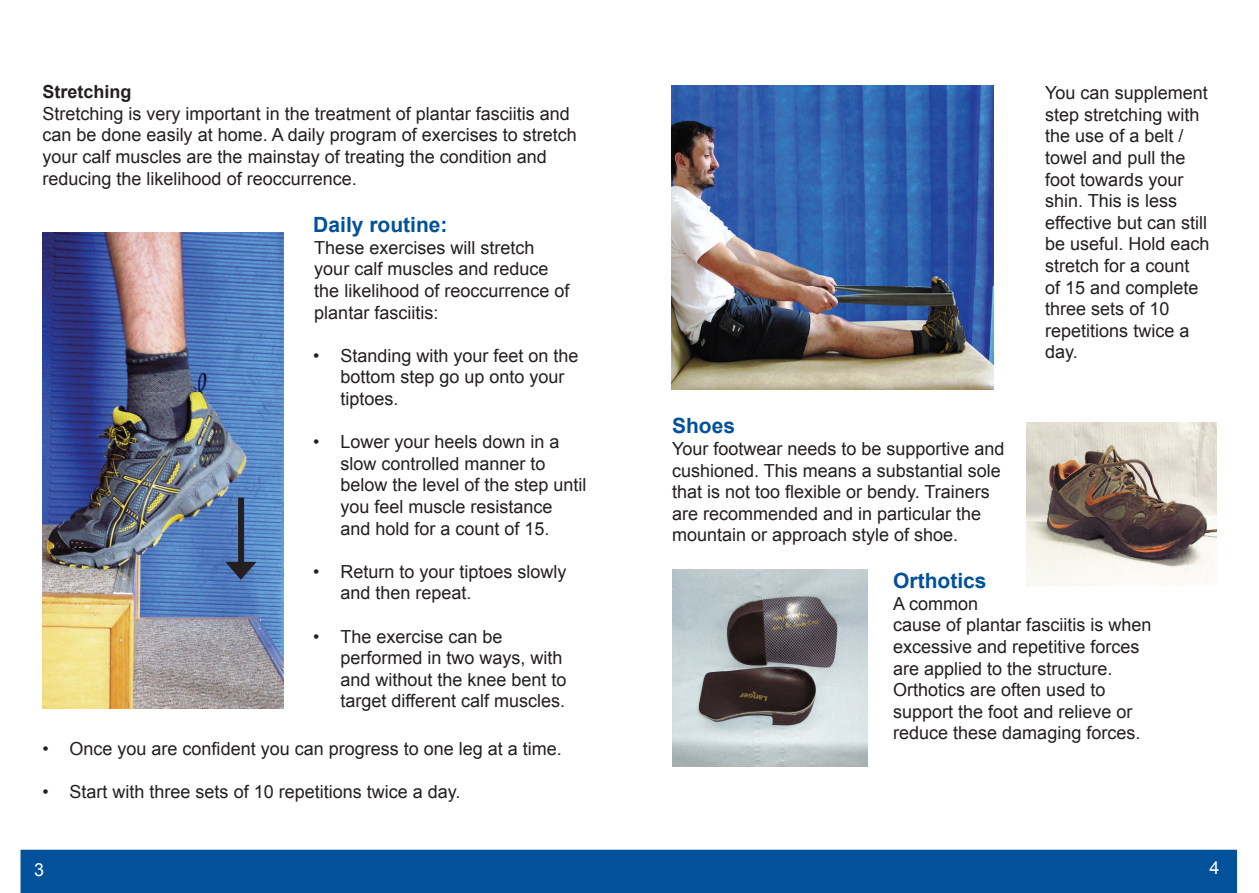
<style>
.page{position:relative;width:1259px;height:893px;background:#fff}
.page>*{position:absolute;margin:0;border:0;box-sizing:border-box;transform-origin:0 0}
.t1{font:700 21px "Arial";color:#01519b}
.t2{font:18px/21.6px "Arial";color:#231f20}
.t3{font:700 18px "Arial";color:#231f20}
.t4{font:18px "Arial";color:#fff}
</style>
<div class="page">
<div style="left:21px;top:850px;width:1216px;height:43px;background:#01519b"></div>
<img style="left:671px;top:85px;width:323px;height:100px">
<img style="left:671px;top:185px;width:323px;height:205px">
<img style="left:43px;top:233px;width:241px;height:475px">
<img style="left:1026px;top:422px;width:190px;height:164px">
<img style="left:672px;top:570px;width:195px;height:196px">
<div style="left:238px;top:497px;width:6px;height:69px;background:#231f20"></div>
<svg style="left:225px;top:561px;width:33px;height:20px"></svg>
<p class="t3" style="left:43px;top:80px;width:91px">Stretching</p>
<p class="t2" style="left:43px;top:103px;width:536px">Stretching is very important in the treatment of plantar fasciitis and can be done easily at home. A daily program of exercises to stretch your calf muscles are the mainstay of treating the condition and reducing the likelihood of reoccurrence.</p>
<p class="t2" style="left:43px;top:738px;width:8px">•</p>
<p class="t2" style="left:43px;top:781px;width:8px">•</p>
<p class="t1" style="left:313px;top:211px;width:136px">Daily routine:</p>
<p class="t2" style="left:314px;top:237px;width:257px">These exercises will stretch your calf muscles and reduce the likelihood of reoccurrence of plantar fasciitis:</p>
<p class="t2" style="left:340px;top:345px;width:240px">Standing with your feet on the bottom step go up onto your tiptoes.</p>
<p class="t2" style="left:340px;top:431px;width:248px">Lower your heels down in a slow controlled manner to below the level of the step until you feel muscle resistance and hold for a count of 15.</p>
<p class="t2" style="left:340px;top:561px;width:228px">Return to your tiptoes slowly and then repeat.</p>
<p class="t2" style="left:340px;top:626px;width:228px">The exercise can be performed in two ways, with and without the knee bent to target different calf muscles.</p>
<p class="t2" style="left:313px;top:345px;width:8px">•</p>
<p class="t2" style="left:313px;top:431px;width:8px">•</p>
<p class="t2" style="left:313px;top:561px;width:8px">•</p>
<p class="t2" style="left:313px;top:626px;width:8px">•</p>
<p class="t2" style="left:70px;top:738px;width:494px">Once you are confident you can progress to one leg at a time.</p>
<p class="t2" style="left:70px;top:781px;width:392px">Start with three sets of 10 repetitions twice a day.</p>
<p class="t2" style="left:1045px;top:82px;width:166px">You can supplement step stretching with the use of a belt / towel and pull the foot towards your shin. This is less effective but can still be useful. Hold each stretch for a count<br>of 15 and complete three sets of 10 repetitions twice a day.</p>
<p class="t1" style="left:672px;top:412px;width:65px">Shoes</p>
<p class="t2" style="left:672px;top:438px;width:334px">Your footwear needs to be supportive and cushioned. This means a substantial sole that is not too flexible or bendy. Trainers are recommended and in particular the mountain or approach style of shoe.</p>
<p class="t1" style="left:893px;top:567px;width:95px">Orthotics</p>
<p class="t2" style="left:893px;top:593px;width:260px">A common<br>cause of plantar fasciitis is when excessive and repetitive forces are applied to the structure.<br>Orthotics are often used to support the foot and relieve or reduce these damaging forces.</p>
<p class="t4" style="left:34px;top:858px;width:12px">3</p>
<p class="t4" style="left:1209px;top:856px;width:12px">4</p>
</div>
